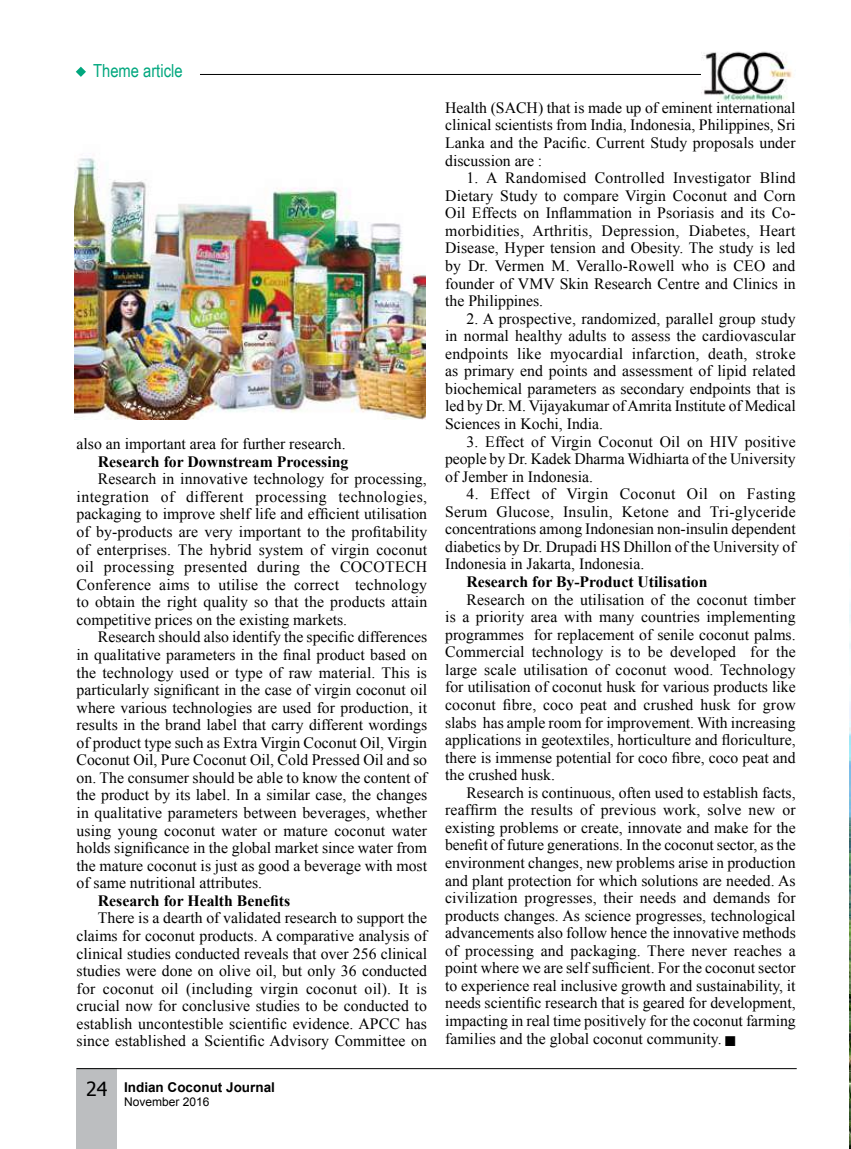
<style>
.page{position:relative;width:851px;height:1149px;background:#fff}
.page>*{position:absolute;margin:0;border:0;box-sizing:border-box;transform-origin:0 0}
.t1{font:19.5px "Tahoma";color:#000}
.t2{font:18px "Arial Narrow";color:#00a77e}
.t3{font:15.75px/17.5px "Times New Roman";color:#000;text-align:justify}
.t4{font:700 15.75px "Times New Roman";color:#000}
.t5{font:700 13.5px "Arial";color:#000}
.t6{font:12px "Arial";color:#000}
</style>
<div class="page">
<div style="left:77px;top:1068px;width:40px;height:80px;background:#bcbec0"></div>
<hr style="left:77px;top:1067px;width:719px;height:1px;background:#000">
<hr style="left:200px;top:74px;width:595px;height:1px;background:#000">
<svg style="left:76px;top:67px;width:10px;height:10px"></svg>
<img style="left:701px;top:51px;width:94px;height:51px">
<img style="left:849px;top:562px;width:1px;height:586px">
<img style="left:75px;top:158px;width:350px;height:261px">
<p class="t2" style="left:93px;top:58px;width:91px">Theme article</p>
<p class="t3" style="left:77px;top:435px;width:270px">also an important area for further research.</p>
<p class="t4" style="left:98px;top:450px;width:252px">Research for Downstream Processing</p>
<p class="t3" style="left:77px;top:470px;width:352px;text-indent:21px">Research in innovative technology for processing, integration of different processing technologies, packaging to improve shelf life and efficient utilisation of by-products are very important to the profitability of enterprises. The hybrid system of virgin coconut oil processing presented during the COCOTECH Conference aims to utilise the correct technology to obtain the right quality so that the products attain competitive prices on the existing markets.</p>
<p class="t3" style="left:77px;top:628px;width:352px;text-indent:21px">Research should also identify the specific differences in qualitative parameters in the final product based on the technology used or type of raw material. This is particularly significant in the case of virgin coconut oil where various technologies are used for production, it results in the brand label that carry different wordings of product type such as Extra Virgin Coconut Oil, Virgin Coconut Oil, Pure Coconut Oil, Cold Pressed Oil and so on. The consumer should be able to know the content of the product by its label. In a similar case, the changes in qualitative parameters between beverages, whether using young coconut water or mature coconut water holds significance in the global market since water from the mature coconut is just as good a beverage with most of same nutritional attributes.</p>
<p class="t4" style="left:98px;top:889px;width:194px">Research for Health Benefits</p>
<p class="t3" style="left:77px;top:908px;width:352px;text-indent:21px">There is a dearth of validated research to support the claims for coconut products. A comparative analysis of clinical studies conducted reveals that over 256 clinical studies were done on olive oil, but only 36 conducted for coconut oil (including virgin coconut oil). It is crucial now for conclusive studies to be conducted to establish uncontestible scientific evidence. APCC has since established a Scientific Advisory Committee on</p>
<p class="t1" style="left:86px;top:1075px;width:23px">24</p>
<p class="t5" style="left:124px;top:1078px;width:152px">Indian Coconut Journal</p>
<p class="t6" style="left:124px;top:1093px;width:87px">November 2016</p>
<p class="t3" style="left:445px;top:99px;width:352px">Health (SACH) that is made up of eminent international clinical scientists from India, Indonesia, Philippines, Sri Lanka and the Pacific. Current Study proposals under discussion are :</p>
<p class="t3" style="left:445px;top:169px;width:352px;text-indent:21px">1. A Randomised Controlled Investigator Blind Dietary Study to compare Virgin Coconut and Corn Oil Effects on Inflammation in Psoriasis and its Co&shy;morbidities, Arthritis, Depression, Diabetes, Heart Disease, Hyper tension and Obesity. The study is led by Dr. Vermen M. Verallo-Rowell who is CEO and founder of VMV Skin Research Centre and Clinics in the Philippines.</p>
<p class="t3" style="left:445px;top:309px;width:352px;text-indent:21px">2. A prospective, randomized, parallel group study in normal healthy adults to assess the cardiovascular endpoints like myocardial infarction, death, stroke as primary end points and assessment of lipid related biochemical parameters as secondary endpoints that is led by Dr. M. Vijayakumar of Amrita Institute of Medical Sciences in Kochi, India.</p>
<p class="t3" style="left:445px;top:432px;width:352px;text-indent:21px">3. Effect of Virgin Coconut Oil on HIV positive people by Dr. Kadek Dharma Widhiarta of the University of Jember in Indonesia.</p>
<p class="t3" style="left:445px;top:485px;width:352px;text-indent:21px">4. Effect of Virgin Coconut Oil on Fasting Serum Glucose, Insulin, Ketone and Tri-glyceride concentrations among Indonesian non-insulin dependent diabetics by Dr. Drupadi HS Dhillon of the University of Indonesia in Jakarta, Indonesia.</p>
<p class="t4" style="left:466px;top:570px;width:243px">Research for By-Product Utilisation</p>
<p class="t3" style="left:445px;top:590px;width:352px;text-indent:21px">Research on the utilisation of the coconut timber is a priority area with many countries implementing programmes for replacement of senile coconut palms.<br>Commercial technology is to be developed for the large scale utilisation of coconut wood. Technology for utilisation of coconut husk for various products like coconut fibre, coco peat and crushed husk for grow slabs has ample room for improvement. With increasing applications in geotextiles, horticulture and floriculture, there is immense potential for coco fibre, coco peat and the crushed husk.</p>
<p class="t3" style="left:445px;top:783px;width:352px;text-indent:21px">Research is continuous, often used to establish facts, reaffirm the results of previous work, solve new or existing problems or create, innovate and make for the benefit of future generations. In the coconut sector, as the environment changes, new problems arise in production and plant protection for which solutions are needed. As civilization progresses, their needs and demands for products changes. As science progresses, technological advancements also follow hence the innovative methods of processing and packaging. There never reaches a point where we are self sufficient. For the coconut sector to experience real inclusive growth and sustainability, it needs scientific research that is geared for development, impacting in real time positively for the coconut farming families and the global coconut community.</p>
</div>
